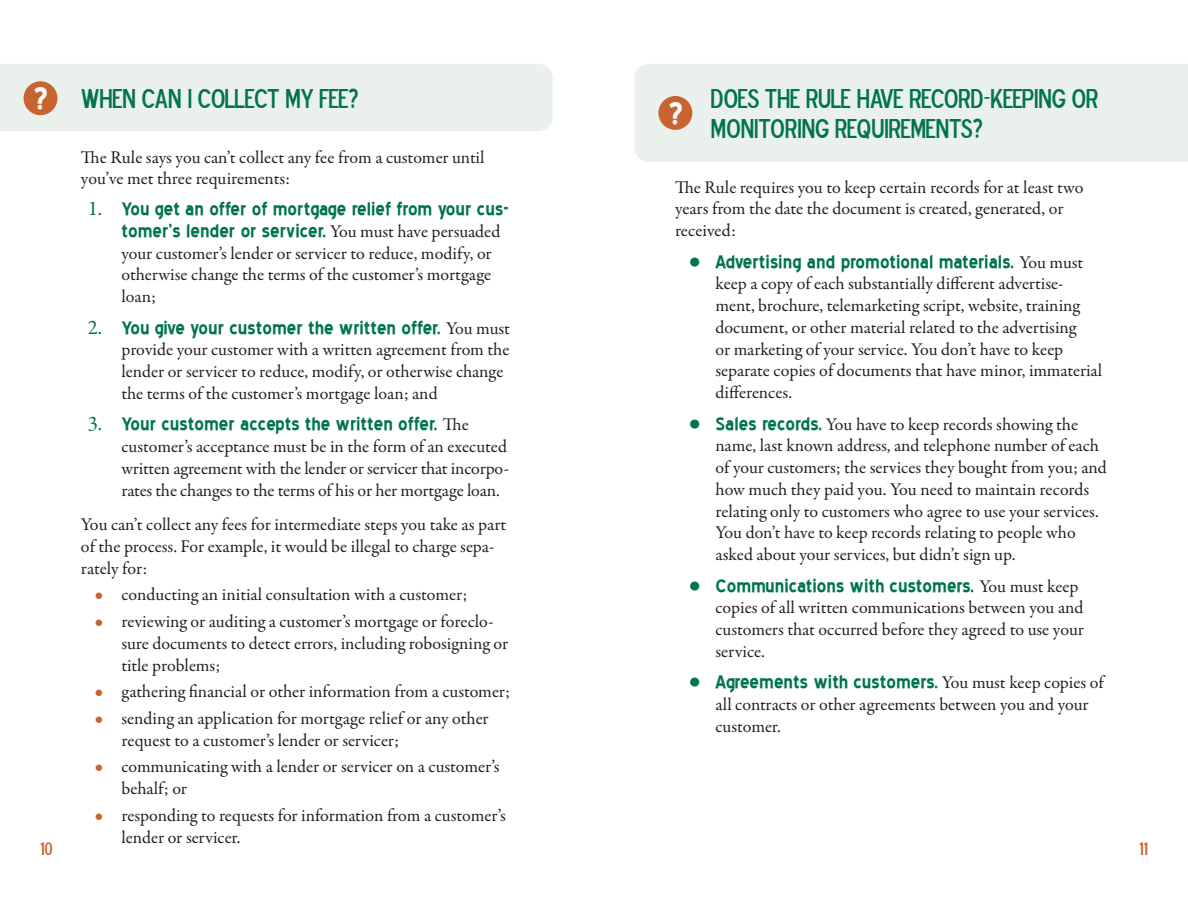
<style>
.page{position:relative;width:1188px;height:918px;background:#fff}
.page>*{position:absolute;margin:0;border:0;box-sizing:border-box;transform-origin:0 0}
.t1{font:700 39px "Blue Highway";color:#fff}
.headings{font:27px/30px "Blue Highway D Type";color:#017351}
.numbered_list{font:700 22.5px/21.8px "Blue Highway";color:#017351}
.first_tier_bullets{font:700 22.5px "Blue Highway";color:#017351}
.first_tier_bullets-2{font:18px/21.8px "Garamond Premr Pro";letter-spacing:-.005em;color:#231f20}
.first_tier_bullets_2{font:18px/21.8px "Garamond Premr Pro";letter-spacing:-.005em;color:#231f20}
.numbered_list-2{font:18px/21.8px "Garamond Premr Pro";letter-spacing:-.005em;color:#231f20;text-align:justify}
.body{font:18px/21.8px "Garamond Premr Pro";color:#231f20}
.t2{font:18px "Blue Highway D Type";color:#c96330}
.s1{font-family:"Garamond Premr Pro";font-weight:400;font-size:21px}
.s2{font-family:"Garamond Premr Pro";font-weight:400;font-size:18px;color:#231f20}
.s3{font-family:"Arial";font-size:15px;color:#c96330}
.s4{font-family:"Arial";font-weight:400;font-size:21px}
.s5{font-family:"Arial";font-size:21px;color:#017351}
.s6{font-family:"Blue Highway";font-weight:700;font-size:22.5px;color:#017351}
</style>
<div class="page">
<div style="left:634px;top:64px;width:554px;height:98px;background:#eaf0ec"></div>
<div style="left:0;top:64px;width:553px;height:67px;background:#eaf0ec"></div>
<div style="left:24px;top:81px;width:33px;height:34px;background:#c96330;border-radius:50%"></div>
<div style="left:658px;top:96px;width:34px;height:34px;background:#c96330;border-radius:50%"></div>
<p class="t1" style="left:33px;top:80px;width:16px">?</p>
<p class="headings" style="left:81px;top:82px;width:278px">WHEN CAN I COLLECT MY FEE?</p>
<p class="t1" style="left:668px;top:95px;width:16px">?</p>
<p class="headings" style="left:711px;top:82px;width:389px">DOES THE RULE HAVE RECORD-KEEPING OR<br>MONITORING REQUIREMENTS?</p>
<p class="body" style="left:81px;top:147px;width:405px">The Rule says you can’t collect any fee from a customer until you’ve met three requirements:</p>
<p class="numbered_list" style="left:121px;top:198px;width:389px;text-indent:-34px"><span class="s1">1.</span> You get an offer of mortgage relief from your cus&shy;tomer’s lender or servicer. <span class="s2">You must have persuaded</span></p>
<p class="numbered_list-2" style="left:121px;top:243px;width:372px">your customer’s lender or servicer to reduce, modify, or otherwise change the terms of the customer’s mortgage loan;</p>
<p class="numbered_list" style="left:88px;top:317px;width:424px"><span class="s1">2.</span> You give your customer the written offer. <span class="s2">You must</span></p>
<p class="numbered_list-2" style="left:121px;top:339px;width:389px;text-align:left">provide your customer with a written agreement from the lender or servicer to reduce, modify, or otherwise change the terms of the customer’s mortgage loan; and</p>
<p class="numbered_list" style="left:88px;top:413px;width:383px"><span class="s1">3.</span> Your customer accepts the written offer. <span class="s2">The</span></p>
<p class="numbered_list-2" style="left:121px;top:436px;width:389px">customer’s acceptance must be in the form of an executed written agreement with the lender or servicer that incorpo&shy;rates the changes to the terms of his or her mortgage loan.</p>
<p class="body" style="left:81px;top:514px;width:427px">You can’t collect any fees for intermediate steps you take as part of the process. For example, it would be illegal to charge sepa&shy;rately for:</p>
<p class="first_tier_bullets_2" style="left:94px;top:584px;width:374px"><span class="s3">●</span> conducting an initial consultation with a customer;</p>
<p class="first_tier_bullets_2" style="left:121px;top:611px;width:388px;text-indent:-27px"><span class="s3">●</span> reviewing or auditing a customer’s mortgage or foreclo&shy;sure documents to detect errors, including robosigning or title problems;</p>
<p class="first_tier_bullets_2" style="left:94px;top:681px;width:417px"><span class="s3">●</span> gathering financial or other information from a customer;</p>
<p class="first_tier_bullets_2" style="left:121px;top:708px;width:369px;text-indent:-27px"><span class="s3">●</span> sending an application for mortgage relief or any other request to a customer’s lender or servicer;</p>
<p class="first_tier_bullets_2" style="left:121px;top:756px;width:380px;text-indent:-27px"><span class="s3">●</span> communicating with a lender or servicer on a customer’s behalf; or</p>
<p class="first_tier_bullets_2" style="left:121px;top:805px;width:386px;text-indent:-27px"><span class="s3">●</span> responding to requests for information from a customer’s lender or servicer.</p>
<p class="body" style="left:675px;top:177px;width:410px">The Rule requires you to keep certain records for at least two years from the date the document is created, generated, or received:</p>
<p class="first_tier_bullets" style="left:688px;top:251px;width:396px"><span class="s4">●</span> Advertising and promotional materials. <span class="s2">You must</span></p>
<p class="first_tier_bullets-2" style="left:716px;top:273px;width:388px">keep a copy of each substantially different advertise&shy;ment, brochure, telemarketing script, website, training document, or other material related to the advertising<br>or marketing of your service. You don’t have to keep separate copies of documents that have minor, immaterial differences.</p>
<p class="first_tier_bullets-2" style="left:716px;top:413px;width:393px;text-indent:-27px"><span class="s5">●</span> <span class="s6">Sales records.</span> You have to keep records showing the name, last known address, and telephone number of each of your customers; the services they bought from you; and how much they paid you. You need to maintain records relating only to customers who agree to use your services.<br>You don’t have to keep records relating to people who asked about your services, but didn’t sign up.</p>
<p class="first_tier_bullets" style="left:688px;top:575px;width:391px"><span class="s4">●</span> Communications with customers. <span class="s2">You must keep</span></p>
<p class="first_tier_bullets-2" style="left:716px;top:597px;width:370px;text-align:justify">copies of all written communications between you and customers that occurred before they agreed to use your service.</p>
<p class="first_tier_bullets" style="left:688px;top:672px;width:417px"><span class="s4">●</span> Agreements with customers. <span class="s2">You must keep copies of</span></p>
<p class="first_tier_bullets-2" style="left:716px;top:694px;width:375px">all contracts or other agreements between you and your customer.</p>
<p class="t2" style="left:40px;top:838px;width:14px">10</p>
<p class="t2" style="left:1139px;top:837px;width:10px">11</p>
</div>
